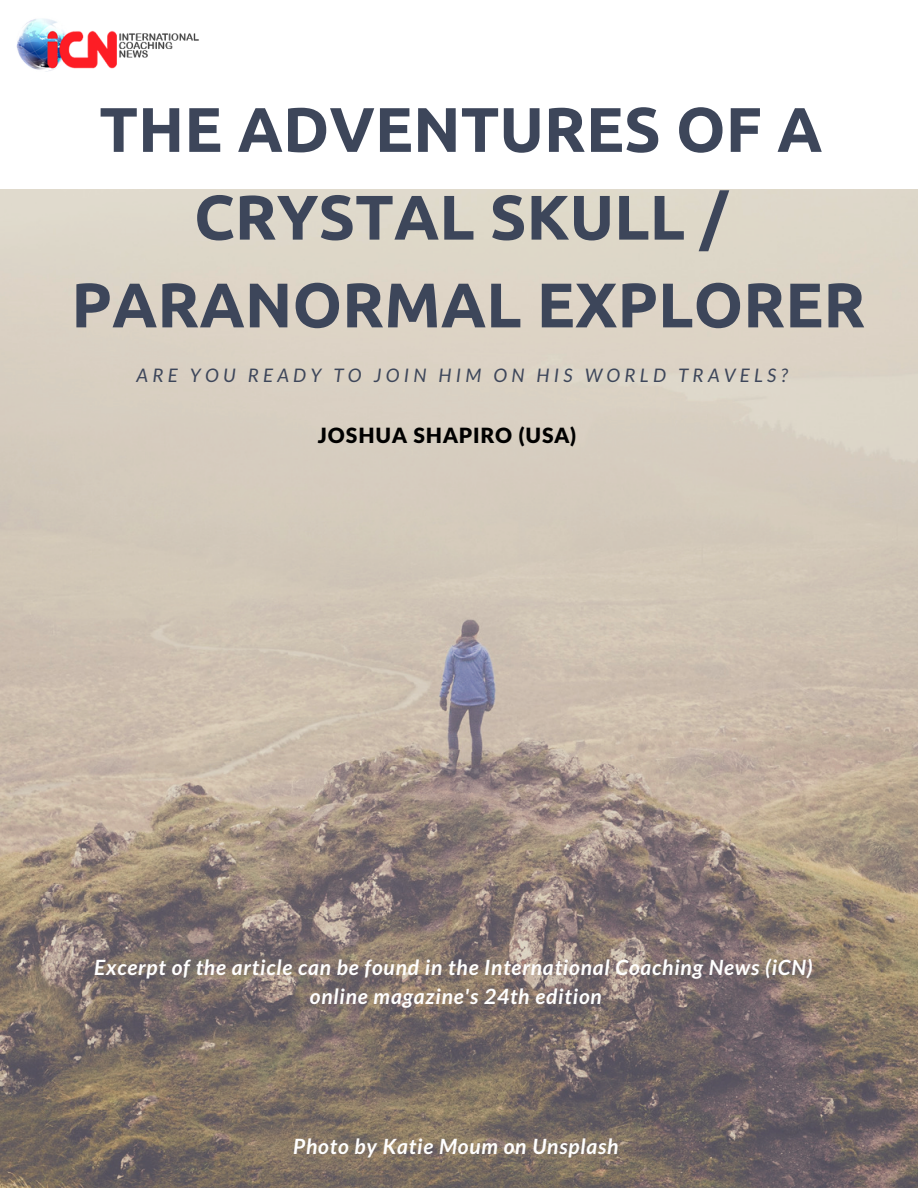
<style>
.page{position:relative;width:918px;height:1188px;background:#fff}
.page>*{position:absolute;margin:0;border:0;box-sizing:border-box;transform-origin:0 0}
.t1{font:700 63px/87.8px "Ubuntu";color:#3d465a;text-align:center}
.t2{font:italic 700 21px/29.4px "Lato";letter-spacing:.04em;color:#fff;text-align:center}
.t3{font:900 21px "Lato Latin";letter-spacing:.04em;color:#000}
.t4{font:italic 18.75px "Lato";letter-spacing:.23em;color:#3d465a}
</style>
<div class="page">
<img style="left:0;top:190px;width:918px;height:998px">
<img style="left:16px;top:18px;width:183px;height:54px">
<h1 class="t1" style="left:71px;top:85px;width:796px">THE ADVENTURES OF A<br>CRYSTAL SKULL /<br>PARANORMAL EXPLORER</h1>
<p class="t4" style="left:137px;top:364px;width:653px">ARE YOU READY TO JOIN HIM ON HIS WORLD TRAVELS?</p>
<p class="t3" style="left:318px;top:422px;width:260px">JOSHUA SHAPIRO (USA)</p>
<p class="t2" style="left:94px;top:952px;width:720px">Excerpt of the article can be found in the International Coaching News (iCN) online magazine's 24th edition</p>
<p class="t2" style="left:293px;top:1131px;width:327px">Photo by Katie Moum on Unsplash</p>
</div>
